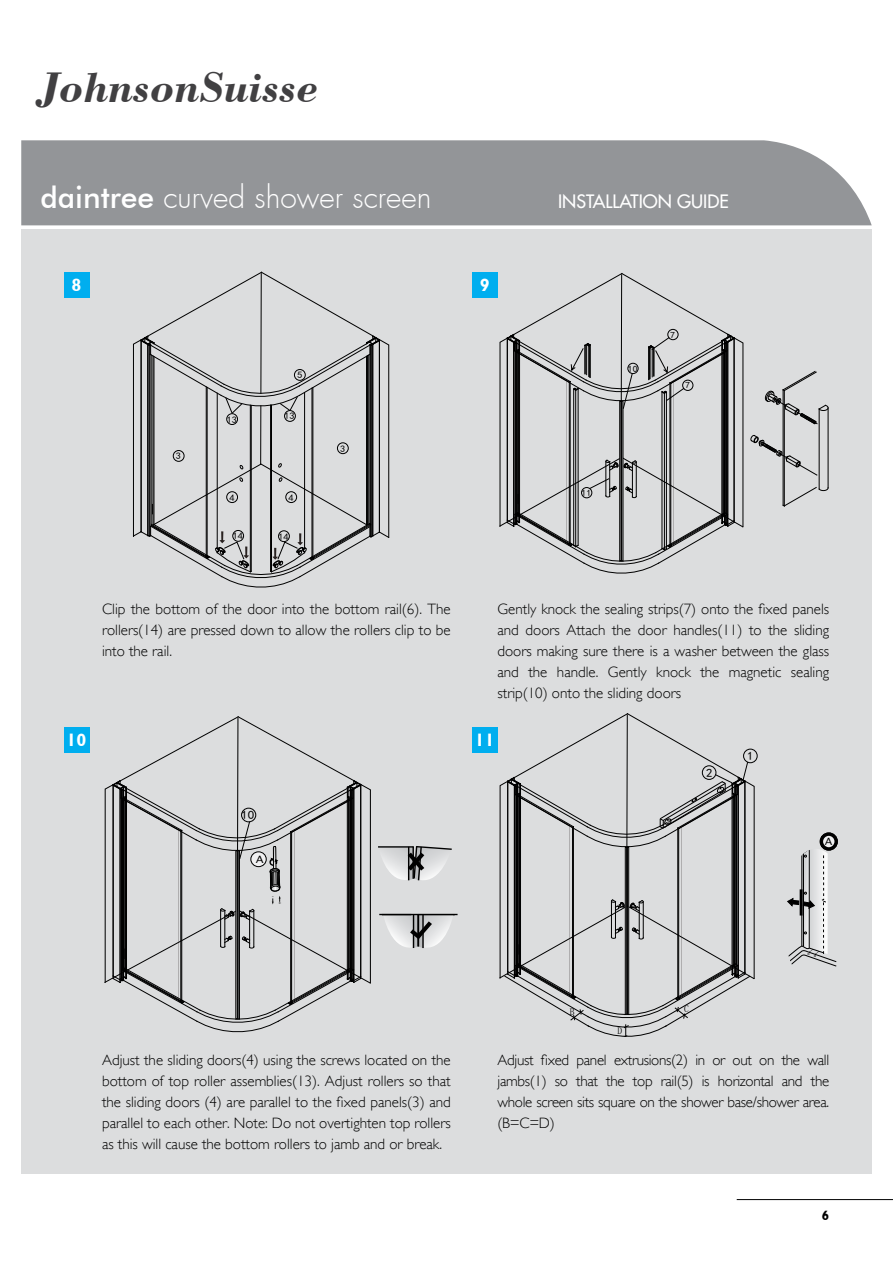
<style>
.page{position:relative;width:893px;height:1263px;background:#fff}
.page>*{position:absolute;margin:0;border:0;box-sizing:border-box;transform-origin:0 0}
.t1{font:italic 700 45px "Bodoni BT";color:#414042}
.t2{font:300 30px "Futura";color:#fff}
.t3{font:500 18px "Futura Std";color:#fff}
.t4{font:700 18px "Gill Sans";color:#fff}
.t5{font:300 15px/21px "Gill Sans";color:#000;text-align:justify}
.t6{font:700 13.5px "Gill Sans";color:#000}
.t7{font:11.7px "Sim Hei";color:#000;scale:1.14 1}
.t8{font:11.7px "Sim Hei";color:#000;scale:1.1 1}
.t9{font:9.6px "Geneva";color:#000;scale:1.14 1}
.t10{font:9.45px "Sim Sun";color:#000}
.t11{font:9.45px "Geneva";color:#000;scale:1.1 1}
.t12{font:9.3px "Sim Hei";color:#000;scale:1.1 1}
.t13{font:8.85px "Sim Hei";color:#000;scale:1.1 1}
.t14{font:3.75px "Geneva";color:#000;scale:1.14 1}
.s1{font-family:"Futura BT";font-weight:500}
</style>
<div class="page">
<div style="left:21px;top:140px;width:851px;height:85px;background:#939598"></div>
<hr style="left:737px;top:1199px;width:156px;height:1px;background:#000">
<div style="left:21px;top:230px;width:851px;height:944px;background:#dcddde"></div>
<svg style="left:133px;top:272px;width:256px;height:315px"></svg>
<svg style="left:383px;top:846px;width:69px;height:35px"></svg>
<hr style="left:379px;top:914px;width:79px;height:1px;background:#000">
<svg style="left:382px;top:915px;width:71px;height:34px"></svg>
<hr style="left:378px;top:846px;width:36px;height:2px;background:#000">
<svg style="left:104px;top:716px;width:267px;height:316px"></svg>
<hr style="left:819px;top:409px;width:1px;height:80px;background:#000">
<hr style="left:828px;top:408px;width:1px;height:80px;background:#000">
<svg style="left:750px;top:435px;width:68px;height:41px"></svg>
<hr style="left:783px;top:390px;width:1px;height:115px;background:#000">
<hr style="left:784px;top:391px;width:1px;height:115px;background:#000">
<svg style="left:765px;top:371px;width:64px;height:53px"></svg>
<svg style="left:782px;top:487px;width:47px;height:20px"></svg>
<svg style="left:499px;top:273px;width:245px;height:301px"></svg>
<div style="left:682px;top:380px;width:11px;height:11px;border:1px solid #000;border-radius:50%"></div>
<svg style="left:821px;top:834px;width:15px;height:15px"></svg>
<div style="left:820px;top:832px;width:18px;height:18px;border:3px solid #000;border-radius:50%"></div>
<div style="left:743px;top:749px;width:14px;height:14px;border:1px solid #000;border-radius:50%"></div>
<svg style="left:787px;top:849px;width:50px;height:117px"></svg>
<hr style="left:800px;top:889px;width:2px;height:26px;background:#000">
<svg style="left:499px;top:713px;width:256px;height:324px"></svg>
<div style="left:64px;top:272px;width:25px;height:26px;background:#00aeef"></div>
<div style="left:64px;top:727px;width:25px;height:26px;background:#00aeef"></div>
<div style="left:472px;top:272px;width:25px;height:26px;background:#00aeef"></div>
<div style="left:472px;top:727px;width:25px;height:26px;background:#00aeef"></div>
<h1 class="t1" style="left:40px;top:59px;width:281px">JohnsonSuisse</h1>
<h2 class="t2" style="left:40px;top:178px;width:393px"><span class="s1">daintree</span> curved shower screen</h2>
<p class="t3" style="left:558px;top:190px;width:172px">INSTALLATION GUIDE</p>
<p class="t4" style="left:72px;top:274px;width:11px">8</p>
<p class="t12" style="left:176px;top:451px;width:6px">3</p>
<p class="t12" style="left:227px;top:414px;width:11px">13</p>
<p class="t12" style="left:298px;top:370px;width:6px">5</p>
<p class="t12" style="left:285px;top:411px;width:11px">13</p>
<p class="t12" style="left:229px;top:493px;width:6px">4</p>
<p class="t12" style="left:288px;top:493px;width:6px">4</p>
<p class="t12" style="left:233px;top:531px;width:11px">14</p>
<p class="t12" style="left:279px;top:532px;width:11px">14</p>
<p class="t12" style="left:340px;top:444px;width:6px">3</p>
<p class="t5" style="left:102px;top:598px;width:350px">Clip the bottom of the door into the bottom rail(6). The rollers(14) are pressed down to allow the rollers clip to be into the rail.</p>
<p class="t4" style="left:67px;top:729px;width:21px">10</p>
<p class="t7" style="left:241px;top:809px;width:13px">10</p>
<p class="t9" style="left:256px;top:854px;width:8px">A</p>
<p class="t14" style="left:272px;top:895px;width:3px">-</p>
<p class="t14" style="left:278px;top:901px;width:4px">+</p>
<p class="t4" style="left:480px;top:274px;width:11px">9</p>
<p class="t13" style="left:628px;top:364px;width:10px">10</p>
<p class="t13" style="left:670px;top:330px;width:6px">7</p>
<p class="t13" style="left:685px;top:381px;width:6px">7</p>
<p class="t13" style="left:581px;top:488px;width:10px">11</p>
<p class="t5" style="left:497px;top:598px;width:333px">Gently knock the sealing strips(7) onto the fixed panels and doors Attach the door handles(11) to the sliding doors making sure there is a washer between the glass and the handle. Gently knock the magnetic sealing strip(10) onto the sliding doors</p>
<p class="t4" style="left:475px;top:729px;width:21px">11</p>
<p class="t8" style="left:706px;top:766px;width:7px">2</p>
<p class="t8" style="left:747px;top:750px;width:7px">1</p>
<p class="t11" style="left:825px;top:836px;width:8px">A</p>
<p class="t11" style="left:825px;top:836px;width:8px">B</p>
<p class="t5" style="left:102px;top:1049px;width:350px">Adjust the sliding doors(4) using the screws located on the bottom of top roller assemblies(13). Adjust rollers so that the sliding doors (4) are parallel to the fixed panels(3) and parallel to each other. Note: Do not overtighten top rollers as this will cause the bottom rollers to jamb and or break.</p>
<p class="t10" style="left:570px;top:1006px;width:6px">B</p>
<p class="t10" style="left:684px;top:1004px;width:6px">C</p>
<p class="t10" style="left:618px;top:1026px;width:6px">D</p>
<p class="t5" style="left:497px;top:1049px;width:333px">Adjust fixed panel extrusions(2) in or out on the wall jambs(1) so that the top rail(5) is horizontal and the whole screen sits square on the shower base/shower area. (B=C=D)</p>
<p class="t6" style="left:822px;top:1208px;width:9px">6</p>
</div>
